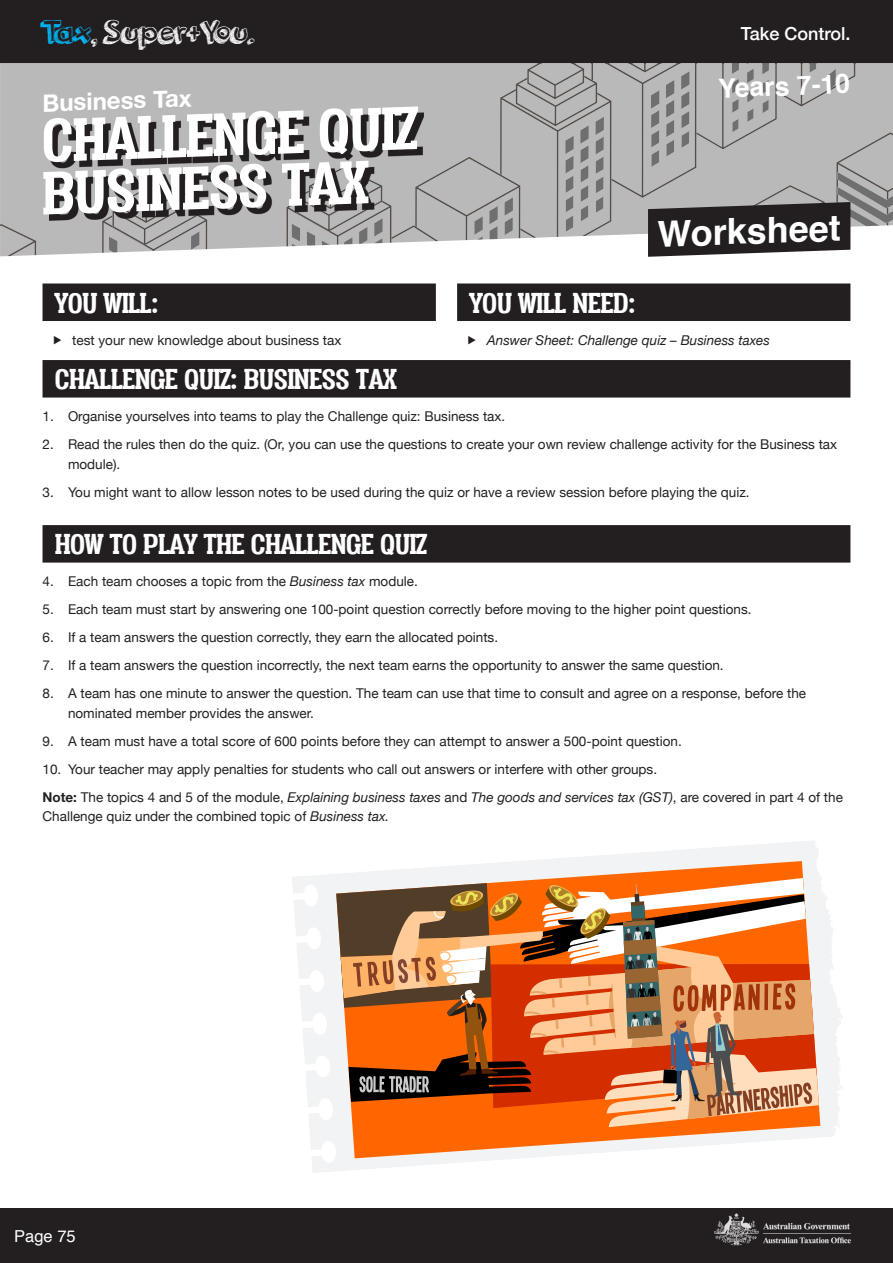
<style>
.page{position:relative;width:893px;height:1263px;background:#fff}
.page>*{position:absolute;margin:0;border:0;box-sizing:border-box;transform-origin:0 0}
.HEADER_-_DROP_SHADDO{font:700 70.5px "Vacer Serif Personal";color:#fff}
.H2_-_WORKSHEET{font:700 36px "Helvetica";color:#fff}
.H3_-_Black_Backgroun{font:700 33px "Vacer Serif Personal";color:#fff}
.t1{font:33px "orangejuice";letter-spacing:-.015em;color:#fff}
.t2{font:700 26.55px "Helvetica";color:#fff}
.H2_-_HEADER{font:700 24px "Helvetica Neue";color:#fff}
.t3{font:500 18px "Helvetica Neue";color:#fff}
.t4{font:16.5px "Helvetica";color:#fff}
.BODY{font:13.5px/19.5px "Helvetica Neue";color:#231f20}
.t5{font:italic 13.5px "Helvetica Neue";color:#231f20}
.s1{color:#00bdff}
.s2{font-style:italic}
.s3{font-weight:700}
</style>
<div class="page">
<div style="left:0;top:0;width:893px;height:63px;background:#231f20"></div>
<div style="left:0;top:1208px;width:893px;height:55px;background:#231f20"></div>
<img style="left:714px;top:1213px;width:136px;height:33px">
<div style="left:0;top:63px;width:102px;height:192px;background:#b9b9b9"></div>
<svg style="left:0;top:223px;width:45px;height:33px"></svg>
<svg style="left:49px;top:112px;width:53px;height:109px;background:#737172"></svg>
<svg style="left:102px;top:63px;width:791px;height:194px;background:#a09f9f"></svg>
<div style="left:43px;top:283px;width:393px;height:38px;background:#231f20"></div>
<div style="left:457px;top:283px;width:393px;height:38px;background:#231f20"></div>
<div style="left:43px;top:360px;width:807px;height:38px;background:#231f20"></div>
<div style="left:43px;top:525px;width:807px;height:38px;background:#231f20"></div>
<svg style="left:528px;top:841px;width:291px;height:20px;fill:#f2f3f4"></svg>
<svg style="left:292px;top:877px;width:551px;height:296px"></svg>
<svg style="left:336px;top:861px;width:484px;height:297px"></svg>
<svg style="left:336px;top:878px;width:483px;height:249px;background:#c97a48"></svg>
<h3 class="t1" style="left:40px;top:9px;width:216px"><span class="s1">Tax</span>, Super+You.</h3>
<p class="H2_-_HEADER" style="left:42px;top:84px;width:151px;rotate:-2deg">Business Tax</p>
<p class="HEADER_-_DROP_SHADDO" style="left:41px;top:101px;width:376px;rotate:-2deg">CHALLENGE QUIZ</p>
<p class="HEADER_-_DROP_SHADDO" style="left:41px;top:153px;width:327px;rotate:-2deg">BUSINESS TAX</p>
<p class="H3_-_Black_Backgroun" style="left:55px;top:284px;width:105px">YOU WILL:</p>
<p class="BODY" style="left:72px;top:331px;width:271px">test your new knowledge about business tax</p>
<h3 class="t3" style="left:741px;top:19px;width:111px">Take Control.</h3>
<p class="t2" style="left:718px;top:67px;width:133px;rotate:-2deg">Years 7-10</p>
<p class="H2_-_WORKSHEET" style="left:656px;top:205px;width:185px;rotate:-2deg">Worksheet</p>
<p class="H3_-_Black_Backgroun" style="left:470px;top:284px;width:167px">YOU WILL NEED:</p>
<p class="t5" style="left:487px;top:330px;width:285px">Answer Sheet: Challenge quiz – Business taxes</p>
<p class="H3_-_Black_Backgroun" style="left:55px;top:360px;width:343px">CHALLENGE QUIZ: BUSINESS TAX</p>
<p class="BODY" style="left:43px;top:407px;width:464px">1. Organise yourselves into teams to play the Challenge quiz: Business tax.</p>
<p class="BODY" style="left:68px;top:435px;width:771px;text-indent:-26px">2. Read the rules then do the quiz. (Or, you can use the questions to create your own review challenge activity for the Business tax module).</p>
<p class="BODY" style="left:43px;top:483px;width:709px">3. You might want to allow lesson notes to be used during the quiz or have a review session before playing the quiz.</p>
<p class="H3_-_Black_Backgroun" style="left:55px;top:525px;width:373px">HOW TO PLAY THE CHALLENGE QUIZ</p>
<p class="BODY" style="left:43px;top:573px;width:377px">4. Each team chooses a topic from the <span class="s2">Business tax</span> module.</p>
<p class="BODY" style="left:43px;top:601px;width:710px">5. Each team must start by answering one 100-point question correctly before moving to the higher point questions.</p>
<p class="BODY" style="left:43px;top:629px;width:457px">6. If a team answers the question correctly, they earn the allocated points.</p>
<p class="BODY" style="left:43px;top:657px;width:683px">7. If a team answers the question incorrectly, the next team earns the opportunity to answer the same question.</p>
<p class="BODY" style="left:68px;top:685px;width:739px;text-indent:-26px">8. A team has one minute to answer the question. The team can use that time to consult and agree on a response, before the nominated member provides the answer.</p>
<p class="BODY" style="left:43px;top:732px;width:641px">9. A team must have a total score of 600 points before they can attempt to answer a 500-point question.</p>
<p class="BODY" style="left:43px;top:760px;width:616px">10. Your teacher may apply penalties for students who call out answers or interfere with other groups.</p>
<p class="BODY" style="left:43px;top:788px;width:802px"><span class="s3">Note:</span> The topics 4 and 5 of the module, <span class="s2">Explaining business taxes</span> and <span class="s2">The goods and services tax (GST)</span>, are covered in part 4 of the<br>Challenge quiz under the combined topic of <span class="s2">Business tax.</span></p>
<p class="t4" style="left:14px;top:1223px;width:63px">Page 75</p>
</div>
